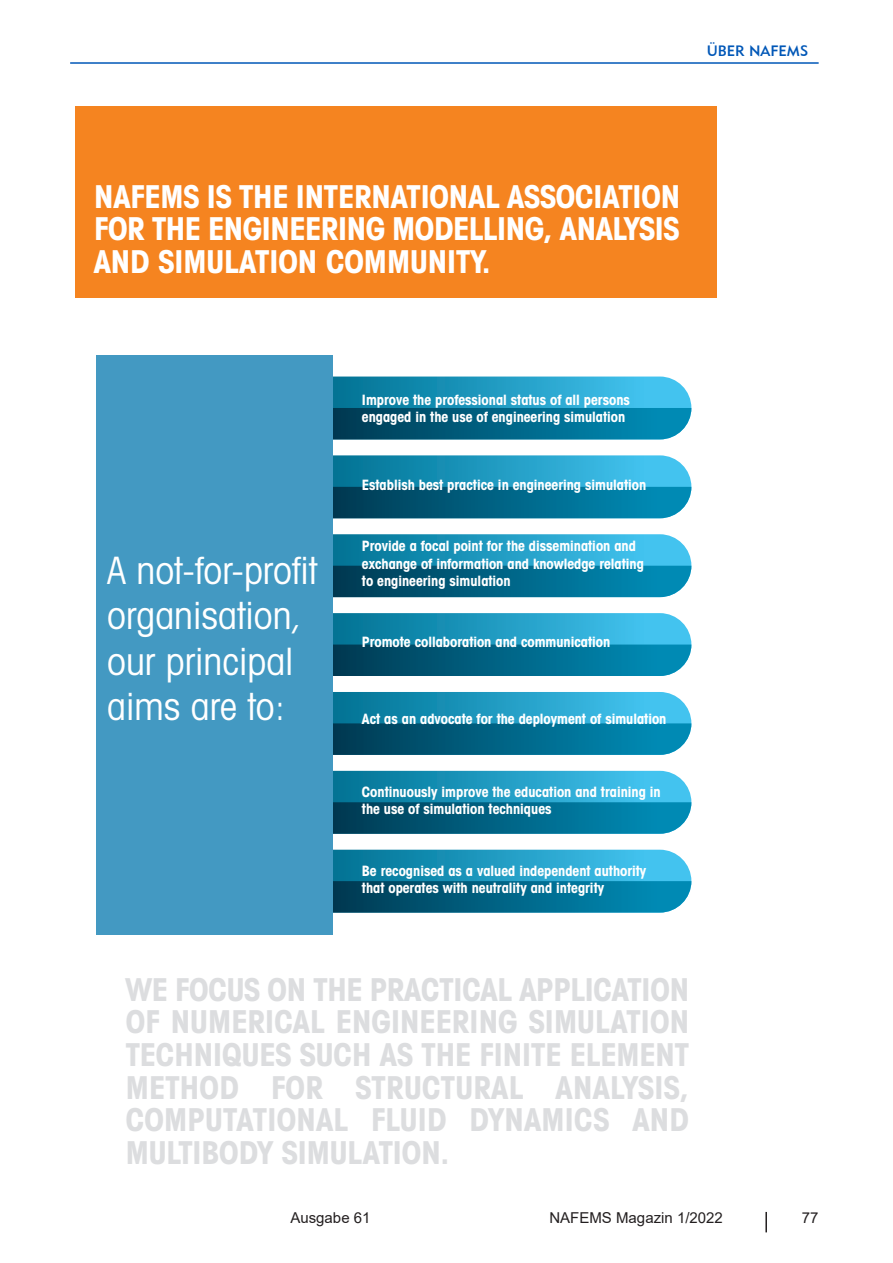
<style>
.page{position:relative;width:893px;height:1263px;background:#fff}
.page>*{position:absolute;margin:0;border:0;box-sizing:border-box;transform-origin:0 0}
.t1{font:condensed 37.8px/45.3px "Avant Garde";color:#fff}
.t2{font:700 condensed 31.35px/32.7px "Avant Garde IT Cby BT";letter-spacing:.005em;color:#dcdddf;text-align:justify}
.t3{font:700 condensed 31.35px/32.7px "Avant Garde IT Cby BT";letter-spacing:-.01em;color:#fff;text-align:justify}
.t4{font:15px "Arial";color:#231f20}
.t5{font:15px "Geometric 415 BT Medium A";color:#0057b7}
.t6{font:700 condensed 14.25px/17.1px "Avant Garde IT Cby BT";color:#fff}
</style>
<div class="page">
<hr style="left:765px;top:1212px;width:2px;height:20px;background:#231f20">
<hr style="left:70px;top:62px;width:749px;height:2px;background:#0057b7">
<div style="left:75px;top:106px;width:642px;height:192px;background:#f58420"></div>
<svg style="left:332px;top:376px;width:359px;height:63px;background:#1885a8"></svg>
<svg style="left:332px;top:455px;width:359px;height:63px;background:#1784a8"></svg>
<svg style="left:332px;top:534px;width:359px;height:63px;background:#1784a8"></svg>
<svg style="left:332px;top:613px;width:359px;height:63px;background:#1684a7"></svg>
<svg style="left:332px;top:692px;width:359px;height:63px;background:#1684a7"></svg>
<svg style="left:332px;top:771px;width:359px;height:63px;background:#1684a7"></svg>
<svg style="left:332px;top:850px;width:359px;height:62px;background:#1684a7"></svg>
<div style="left:96px;top:355px;width:236px;height:579px;background:#4399c2"></div>
<p class="t5" style="left:707px;top:42px;width:103px">ÜBER NAFEMS</p>
<h2 class="t3" style="left:94px;top:180px;width:588px">NAFEMS IS THE INTERNATIONAL ASSOCIATION FOR THE ENGINEERING MODELLING, ANALYSIS AND SIMULATION COMMUNITY.</h2>
<p class="t6" style="left:362px;top:392px;width:269px">Improve the professional status of all persons engaged in the use of engineering simulation</p>
<h1 class="t1" style="left:107px;top:547px;width:212px">A not-for-profit organisation, our principal aims are to:</h1>
<p class="t6" style="left:362px;top:476px;width:286px">Establish best practice in engineering simulation</p>
<p class="t6" style="left:362px;top:538px;width:283px">Provide a focal point for the dissemination and exchange of information and knowledge relating to engineering simulation</p>
<p class="t6" style="left:362px;top:633px;width:250px">Promote collaboration and communication</p>
<p class="t6" style="left:362px;top:711px;width:306px">Act as an advocate for the deployment of simulation</p>
<p class="t6" style="left:362px;top:783px;width:300px">Continuously improve the education and training in the use of simulation techniques</p>
<p class="t6" style="left:362px;top:862px;width:286px">Be recognised as a valued independent authority that operates with neutrality and integrity</p>
<h2 class="t2" style="left:125px;top:973px;width:565px">WE FOCUS ON THE PRACTICAL APPLICATION OF NUMERICAL ENGINEERING SIMULATION TECHNIQUES SUCH AS THE FINITE ELEMENT METHOD FOR STRUCTURAL ANALYSIS, COMPUTATIONAL FLUID DYNAMICS AND MULTIBODY SIMULATION.</h2>
<p class="t4" style="left:290px;top:1207px;width:82px">Ausgabe 61</p>
<p class="t4" style="left:549px;top:1207px;width:175px">NAFEMS Magazin 1/2022</p>
<p class="t4" style="left:802px;top:1207px;width:18px">77</p>
</div>
